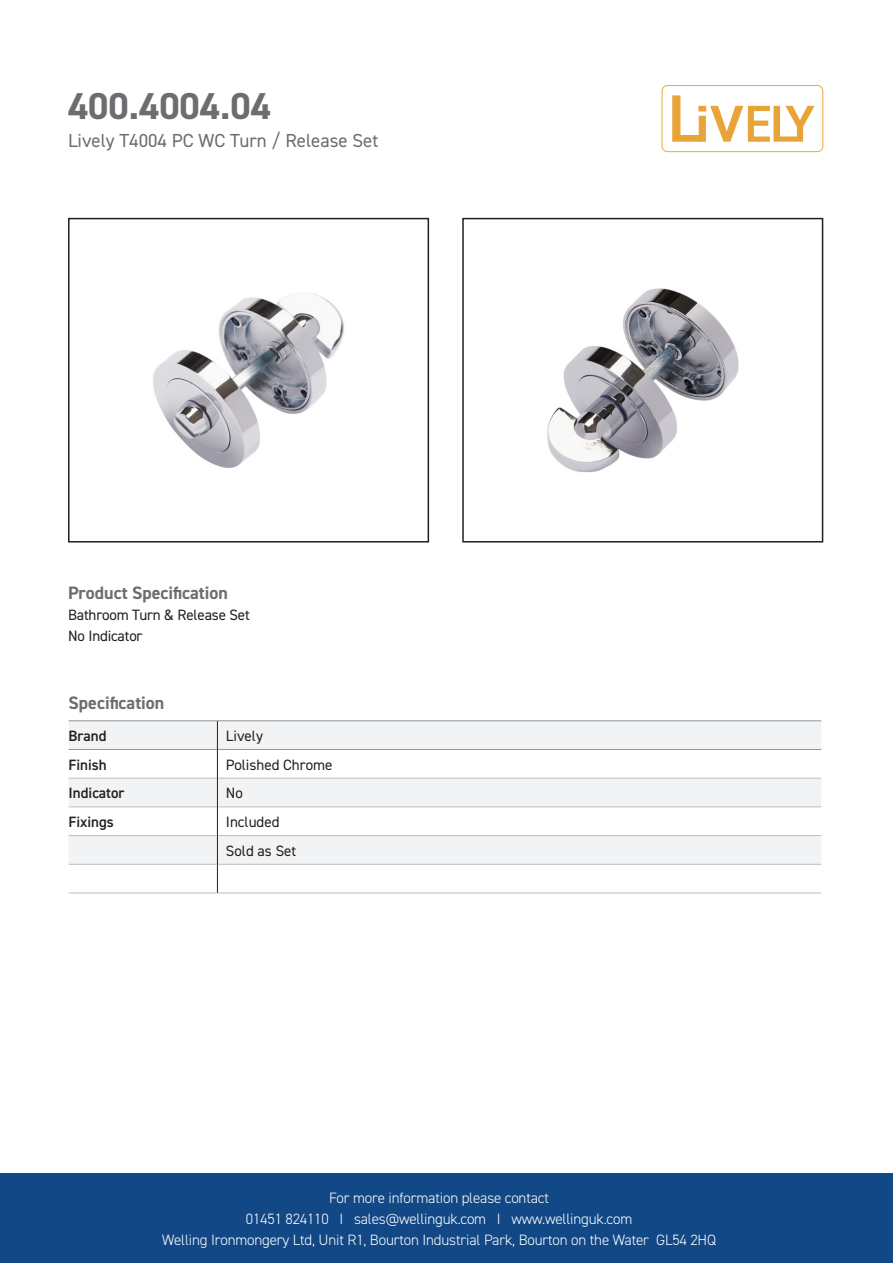
<style>
.page{position:relative;width:893px;height:1263px;background:#fff}
.page>*{position:absolute;margin:0;border:0;box-sizing:border-box;transform-origin:0 0}
.t1{font:700 37.5px "DIN2014";color:#6c6d70}
.t2{font:18.9px "DIN2014";color:#6c6d70}
.t3{font:700 18px "DIN2014";color:#6c6d70}
.t4{font:300 15px/21px "DIN2014";letter-spacing:-.01em;color:#fff;text-align:center}
.t5{font:15px "DIN2014";color:#231f20}
.t6{font:600 15px "DIN2014";color:#231f20}
</style>
<div class="page">
<div style="left:0;top:1174px;width:893px;height:89px;background:#124885"></div>
<div style="left:68px;top:218px;width:361px;height:324px;border:2px solid #231f20"></div>
<div style="left:462px;top:218px;width:361px;height:324px;border:2px solid #231f20"></div>
<svg style="left:662px;top:85px;width:161px;height:67px"></svg>
<svg style="left:69px;top:721px;width:752px;height:143px;fill:#f2f3f4"></svg>
<hr style="left:69px;top:720px;width:148px;height:1px;background:#939598">
<hr style="left:217px;top:720px;width:604px;height:1px;background:#939598">
<hr style="left:69px;top:749px;width:148px;height:1px;background:#939598">
<hr style="left:218px;top:749px;width:603px;height:1px;background:#939598">
<hr style="left:69px;top:778px;width:148px;height:1px;background:#bcbdc0">
<hr style="left:218px;top:778px;width:603px;height:1px;background:#bcbdc0">
<hr style="left:69px;top:807px;width:148px;height:1px;background:#bcbdc0">
<hr style="left:218px;top:807px;width:603px;height:1px;background:#bcbdc0">
<hr style="left:69px;top:835px;width:148px;height:1px;background:#bcbdc0">
<hr style="left:218px;top:835px;width:603px;height:1px;background:#bcbdc0">
<hr style="left:69px;top:864px;width:148px;height:1px;background:#bcbdc0">
<hr style="left:218px;top:864px;width:603px;height:1px;background:#bcbdc0">
<hr style="left:69px;top:893px;width:148px;height:1px;background:#bcbdc0">
<hr style="left:217px;top:893px;width:604px;height:1px;background:#bcbdc0">
<svg style="left:217px;top:721px;width:1px;height:172px"></svg>
<img style="left:153px;top:293px;width:191px;height:175px">
<img style="left:547px;top:288px;width:192px;height:184px">
<p class="t1" style="left:68px;top:81px;width:204px">400.4004.04</p>
<p class="t2" style="left:68px;top:128px;width:312px">Lively T4004 PC WC Turn / Release Set</p>
<p class="t3" style="left:68px;top:581px;width:161px">Product Specification</p>
<p class="t5" style="left:68px;top:605px;width:183px">Bathroom Turn &amp; Release Set</p>
<p class="t5" style="left:68px;top:626px;width:76px">No Indicator</p>
<p class="t3" style="left:69px;top:691px;width:97px">Specification</p>
<p class="t6" style="left:69px;top:726px;width:39px">Brand</p>
<p class="t5" style="left:226px;top:726px;width:39px">Lively</p>
<p class="t6" style="left:69px;top:754px;width:40px">Finish</p>
<p class="t5" style="left:226px;top:755px;width:108px">Polished Chrome</p>
<p class="t6" style="left:69px;top:783px;width:58px">Indicator</p>
<p class="t5" style="left:226px;top:784px;width:19px">No</p>
<p class="t6" style="left:69px;top:812px;width:47px">Fixings</p>
<p class="t5" style="left:226px;top:812px;width:55px">Included</p>
<p class="t5" style="left:226px;top:841px;width:72px">Sold as Set</p>
<p class="t4" style="left:162px;top:1187px;width:555px">For more information please contact<br>01451 824110 I sales@wellinguk.com I www.wellinguk.com<br>Welling Ironmongery Ltd, Unit R1, Bourton Industrial Park, Bourton on the Water GL54 2HQ</p>
</div>
